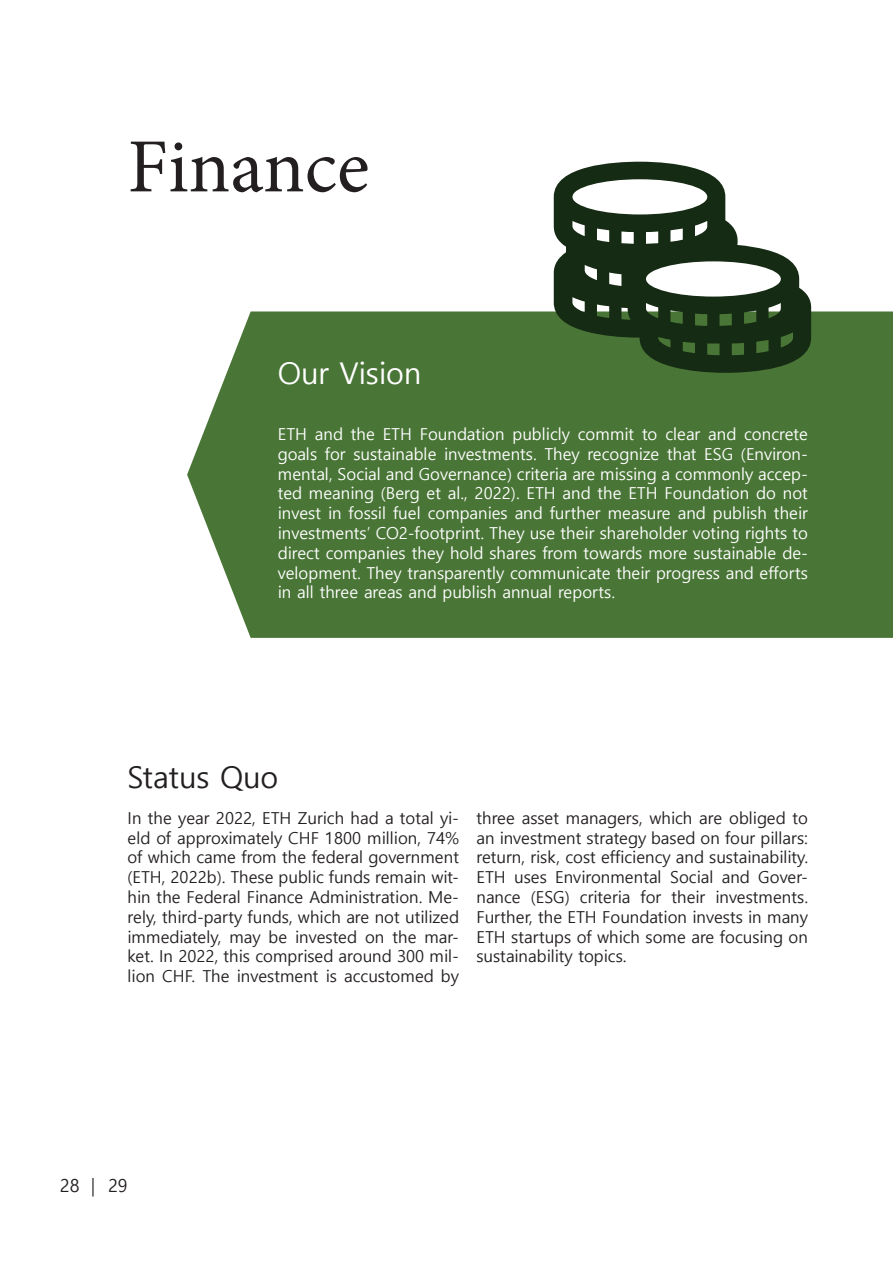
<style>
.page{position:relative;width:893px;height:1263px;background:#fff}
.page>*{position:absolute;margin:0;border:0;box-sizing:border-box;transform-origin:0 0}
.Header_1{font:76.5px "Minion Pro";color:#231f20}
.Header_2_B{font:30px "Malgun Gothic";color:#231f20}
.Header_2_W{font:30px "Malgun Gothic";color:#fff}
.t1{font:18px "Malgun Gothic";color:#231f20}
.t2{font:16.5px/19.8px "Malgun Gothic";color:#231f20;text-align:justify}
.t3{font:16.5px/19.8px "Malgun Gothic";color:#fff;text-align:justify}
</style>
<div class="page">
<div style="left:187px;top:311px;width:706px;height:327px;background:#497536"></div>
<svg style="left:554px;top:162px;width:257px;height:211px;fill:#152b13"></svg>
<p class="Header_1" style="left:128px;top:116px;width:243px">Finance</p>
<p class="Header_2_W" style="left:278px;top:356px;width:145px">Our Vision</p>
<p class="t3" style="left:278px;top:424px;width:532px">ETH and the ETH Foundation publicly commit to clear and concrete goals for sustainable investments. They recognize that ESG (Environ&shy;mental, Social and Governance) criteria are missing a commonly accep&shy;ted meaning (Berg et al., 2022). ETH and the ETH Foundation do not invest in fossil fuel companies and further measure and publish their investments’ CO2-footprint. They use their shareholder voting rights to direct companies they hold shares from towards more sustainable de&shy;velopment. They transparently communicate their progress and efforts in all three areas and publish annual reports.</p>
<p class="Header_2_B" style="left:128px;top:760px;width:152px">Status Quo</p>
<p class="t2" style="left:128px;top:808px;width:333px">In the year 2022, ETH Zurich had a total yi&shy;eld of approximately CHF 1800 million, 74% of which came from the federal government (ETH, 2022b). These public funds remain wit&shy;hin the Federal Finance Administration. Me&shy;rely, third-party funds, which are not utilized immediately, may be invested on the mar&shy;ket. In 2022, this comprised around 300 mil&shy;lion CHF. The investment is accustomed by</p>
<p class="t2" style="left:476px;top:808px;width:333px">three asset managers, which are obliged to an investment strategy based on four pillars: return, risk, cost efficiency and sustainability.<br>ETH uses Environmental Social and Gover&shy;nance (ESG) criteria for their investments.<br>Further, the ETH Foundation invests in many ETH startups of which some are focusing on sustainability topics.</p>
<p class="t1" style="left:60px;top:1175px;width:69px">28 | 29</p>
</div>
